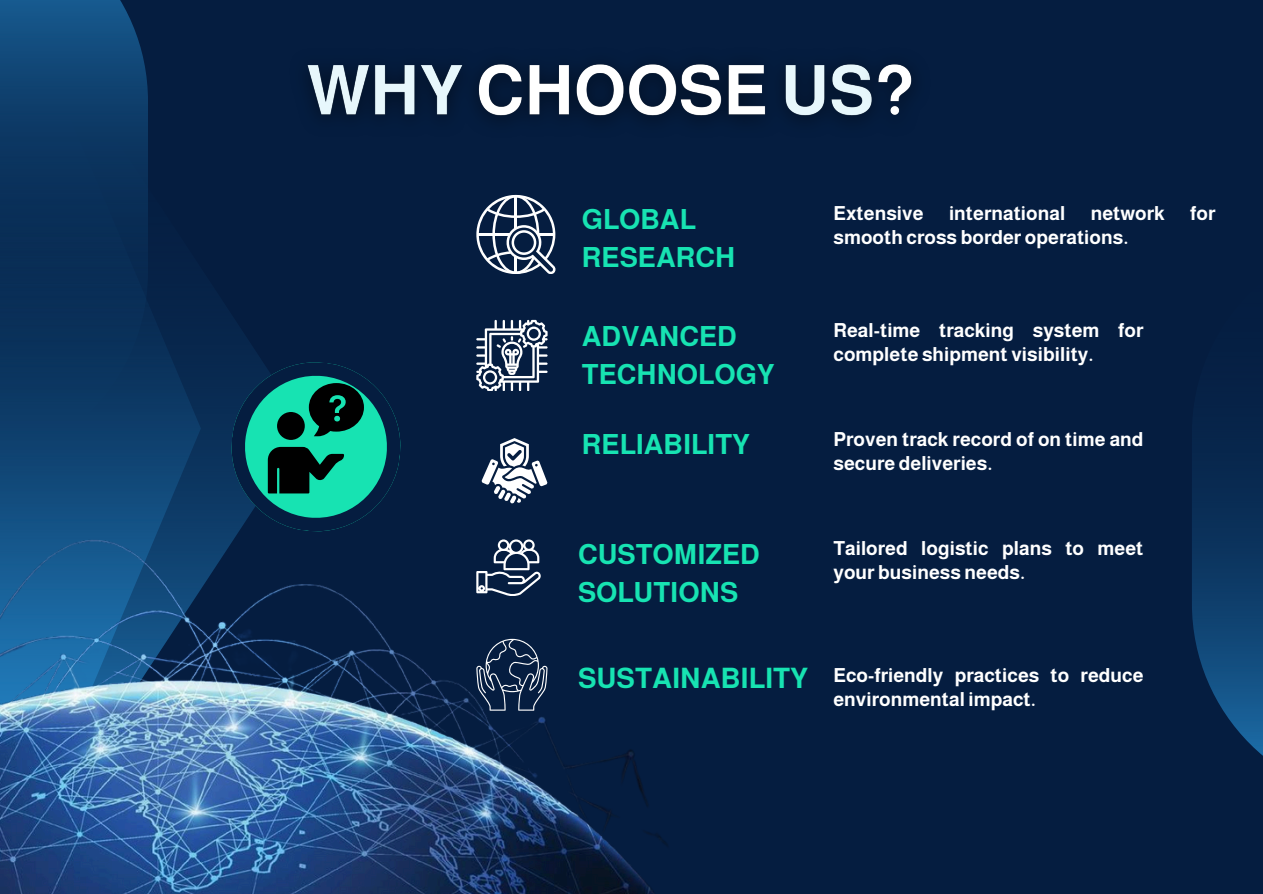
<style>
.page{position:relative;width:1263px;height:894px;background:#fff}
.page>*{position:absolute;margin:0;border:0;box-sizing:border-box;transform-origin:0 0}
.t1{font:700 28.2px "Almarai";color:#17e3b2}
.t2{font:700 27.75px/38.1px "Almarai";color:#17e3b2}
.t3{font:700 19.35px/23.7px "Almarai";color:#fff}
</style>
<div class="page">
<div style="left:0;top:0;width:1263px;height:893px;background:#051d40"></div>
<img style="left:1192px;top:435px;width:71px;height:321px">
<img style="left:0;top:0;width:146px;height:69px">
<img style="left:0;top:69px;width:260px;height:310px">
<svg style="left:476px;top:195px;width:80px;height:79px"></svg>
<svg style="left:227px;top:358px;width:139px;height:21px"></svg>
<svg style="left:476px;top:320px;width:71px;height:59px"></svg>
<img style="left:0;top:379px;width:667px;height:514px">
<img style="left:307px;top:64px;width:605px;height:57px">
<p class="t2" style="left:582px;top:200px;width:155px">GLOBAL<br>RESEARCH</p>
<h2 class="t3" style="left:833px;top:202px;width:92px">Extensive</h2>
<h2 class="t3" style="left:949px;top:202px;width:118px">international</h2>
<h2 class="t3" style="left:1091px;top:202px;width:76px">network</h2>
<h2 class="t3" style="left:1190px;top:202px;width:27px">for</h2>
<h2 class="t3" style="left:833px;top:225px;width:297px">smooth cross border operations.</h2>
<p class="t2" style="left:582px;top:317px;width:194px">ADVANCED<br>TECHNOLOGY</p>
<h2 class="t2" style="left:582px;top:425px;width:170px">RELIABILITY</h2>
<p class="t3" style="left:833px;top:318px;width:312px">Real-time tracking system for complete shipment visibility.</p>
<p class="t3" style="left:833px;top:427px;width:312px">Proven track record of on time and secure deliveries.</p>
<p class="t2" style="left:578px;top:535px;width:183px">CUSTOMIZED<br>SOLUTIONS</p>
<p class="t3" style="left:833px;top:536px;width:312px">Tailored logistic plans to meet your business needs.</p>
<p class="t1" style="left:578px;top:662px;width:232px">SUSTAINABILITY</p>
<p class="t3" style="left:833px;top:663px;width:312px">Eco-friendly practices to reduce environmental impact.</p>
</div>
